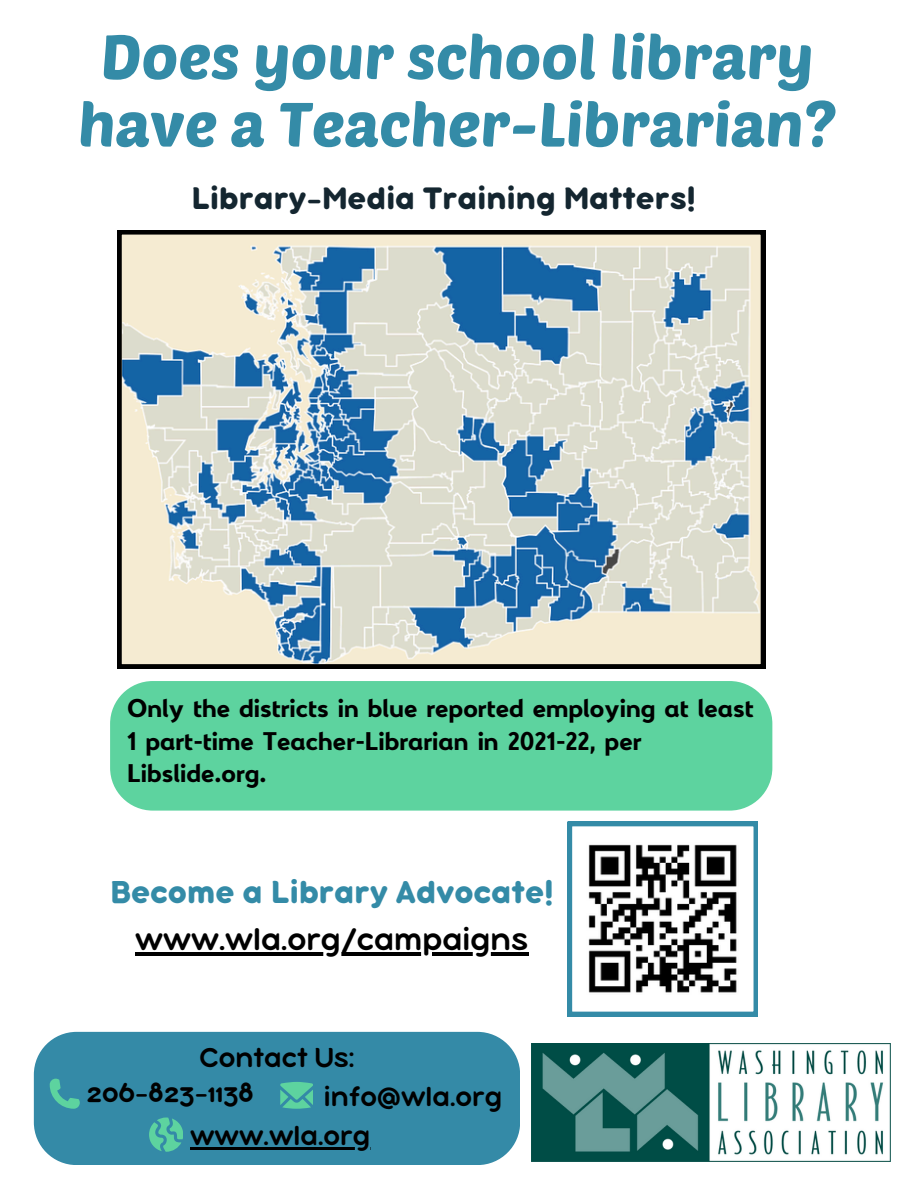
<style>
.page{position:relative;width:918px;height:1188px;background:#fff}
.page>*{position:absolute;margin:0;border:0;box-sizing:border-box;transform-origin:0 0}
.t1{font:61.5px/67.5px "Poetsen One";color:#348ba7;text-align:center}
.t2{font:700 34.2px "Bubbleboddy Neue";color:#348ba7}
.t3{font:34.2px "Bubbleboddy Neue";color:#000}
.t4{font:700 33.6px "Bubbleboddy Neue";color:#142630}
.t5{font:700 30px/32.7px "Yellow Peas";color:#000}
.t6{font:30px "Bubbleboddy Neue";color:#000}
</style>
<div class="page">
<div style="left:34px;top:1032px;width:486px;height:133px;background:#348aa7;border-radius:43px"></div>
<svg style="left:280px;top:1082px;width:33px;height:27px"></svg>
<svg style="left:149px;top:1118px;width:34px;height:33px"></svg>
<svg style="left:50px;top:1079px;width:30px;height:30px"></svg>
<div style="left:110px;top:681px;width:662px;height:130px;background:#5dd39f;border-radius:43px"></div>
<svg style="left:568px;top:822px;width:190px;height:194px"></svg>
<img style="left:532px;top:1043px;width:358px;height:118px">
<hr style="left:135px;top:953px;width:393px;height:3px;background:#000">
<hr style="left:190px;top:1147px;width:180px;height:2px;background:#000">
<svg style="left:117px;top:230px;width:648px;height:439px;background:#b3c1c2"></svg>
<h4 class="t1" style="left:78px;top:21px;width:759px">Does your school library have a Teacher-Librarian?</h4>
<h3 class="t4" style="left:192px;top:188px;width:506px">Library-Media Training Matters!</h3>
<p class="t5" style="left:127px;top:689px;width:628px">Only the districts in blue reported employing at least<br>1 part-time Teacher-Librarian in 2021-22, per<br>Libslide.org.</p>
<p class="t2" style="left:110px;top:881px;width:445px">Become a Library Advocate!</p>
<p class="t3" style="left:135px;top:928px;width:395px">www.wla.org/campaigns</p>
<p class="t6" style="left:200px;top:1048px;width:156px">Contact Us:</p>
<h1 class="t6" style="left:87px;top:1083px;width:169px">206-823-1138</h1>
<p class="t6" style="left:324px;top:1087px;width:180px">info@wla.org</p>
<p class="t6" style="left:190px;top:1126px;width:182px">www.wla.org</p>
</div>
